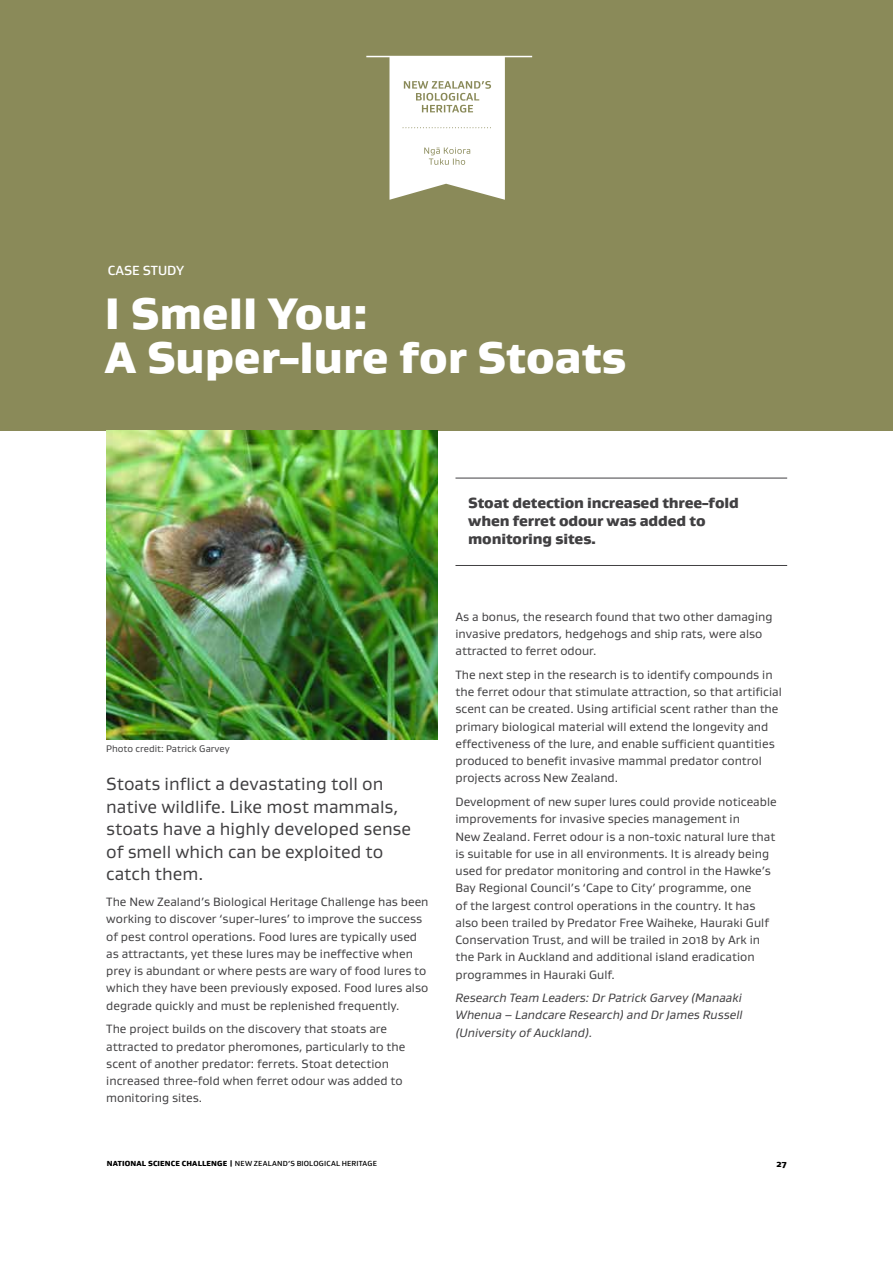
<style>
.page{position:relative;width:893px;height:1263px;background:#fff}
.page>*{position:absolute;margin:0;border:0;box-sizing:border-box;transform-origin:0 0}
.t1{font:900 45px/43.5px "Gustan";color:#fff}
.t2{font:18px/22.5px "Gustan";color:#414042}
.t3{font:900 15px/18px "Gustan";letter-spacing:-.01em;color:#414042}
.t4{font:500 13.5px "Gustan";color:#fff}
.t5{font:12.3px/17.2px "Gustan";color:#414042}
.t6{font:italic 12.3px/17.2px "Gustan";color:#414042;text-align:justify}
.t7{font:9.75px "Gustan";color:#414042}
.t8{font:900 9px "Gustan";color:#000}
.t9{font:500 7.5px "Gustan";letter-spacing:.025em;color:#000}
.s1{font-weight:900}
</style>
<div class="page">
<div style="left:0;top:0;width:893px;height:430px;background:#8a8a59"></div>
<svg style="left:389px;top:57px;width:116px;height:143px;background:#f0f0ea"></svg>
<hr style="left:366px;top:56px;width:166px;height:1px;background:#fff">
<img style="left:106px;top:430px;width:332px;height:310px">
<hr style="left:455px;top:478px;width:332px;height:1px;background:#414042">
<hr style="left:455px;top:565px;width:332px;height:1px;background:#414042">
<p class="t4" style="left:108px;top:262px;width:78px">CASE STUDY</p>
<h1 class="t1" style="left:105px;top:291px;width:523px">I Smell You:<br>A Super-lure for Stoats</h1>
<p class="t7" style="left:106px;top:742px;width:125px">Photo credit: Patrick Garvey</p>
<h2 class="t2" style="left:106px;top:772px;width:306px">Stoats inflict a devastating toll on native wildlife. Like most mammals, stoats have a highly developed sense of smell which can be exploited to catch them.</h2>
<p class="t5" style="left:106px;top:893px;width:324px">The New Zealand’s Biological Heritage Challenge has been working to discover ‘super-lures’ to improve the success of pest control operations. Food lures are typically used as attractants, yet these lures may be ineffective when prey is abundant or where pests are wary of food lures to which they have been previously exposed. Food lures also degrade quickly and must be replenished frequently.</p>
<p class="t5" style="left:106px;top:1020px;width:301px">The project builds on the discovery that stoats are attracted to predator pheromones, particularly to the scent of another predator: ferrets. Stoat detection increased three-fold when ferret odour was added to monitoring sites.</p>
<p class="t9" style="left:107px;top:1159px;width:272px"><span class="s1">NATIONAL SCIENCE CHALLENGE |</span> NEW ZEALAND’S BIOLOGICAL HERITAGE</p>
<p class="t3" style="left:468px;top:494px;width:272px">Stoat detection increased three-fold when ferret odour was added to monitoring sites.</p>
<p class="t5" style="left:455px;top:608px;width:319px">As a bonus, the research found that two other damaging invasive predators, hedgehogs and ship rats, were also attracted to ferret odour.</p>
<p class="t5" style="left:455px;top:666px;width:328px">The next step in the research is to identify compounds in the ferret odour that stimulate attraction, so that artificial scent can be created. Using artificial scent rather than the primary biological material will extend the longevity and effectiveness of the lure, and enable sufficient quantities produced to benefit invasive mammal predator control projects across New Zealand.</p>
<p class="t5" style="left:455px;top:793px;width:323px">Development of new super lures could provide noticeable improvements for invasive species management in<br>New Zealand. Ferret odour is a non-toxic natural lure that is suitable for use in all environments. It is already being used for predator monitoring and control in the Hawke’s Bay Regional Council’s ‘Cape to City’ programme, one<br>of the largest control operations in the country. It has also been trailed by Predator Free Waiheke, Hauraki Gulf Conservation Trust, and will be trailed in 2018 by Ark in the Park in Auckland and additional island eradication programmes in Hauraki Gulf.</p>
<p class="t6" style="left:455px;top:989px;width:289px">Research Team Leaders: Dr Patrick Garvey (Manaaki Whenua – Landcare Research) and Dr James Russell (University of Auckland).</p>
<p class="t8" style="left:776px;top:1158px;width:12px">27</p>
</div>
